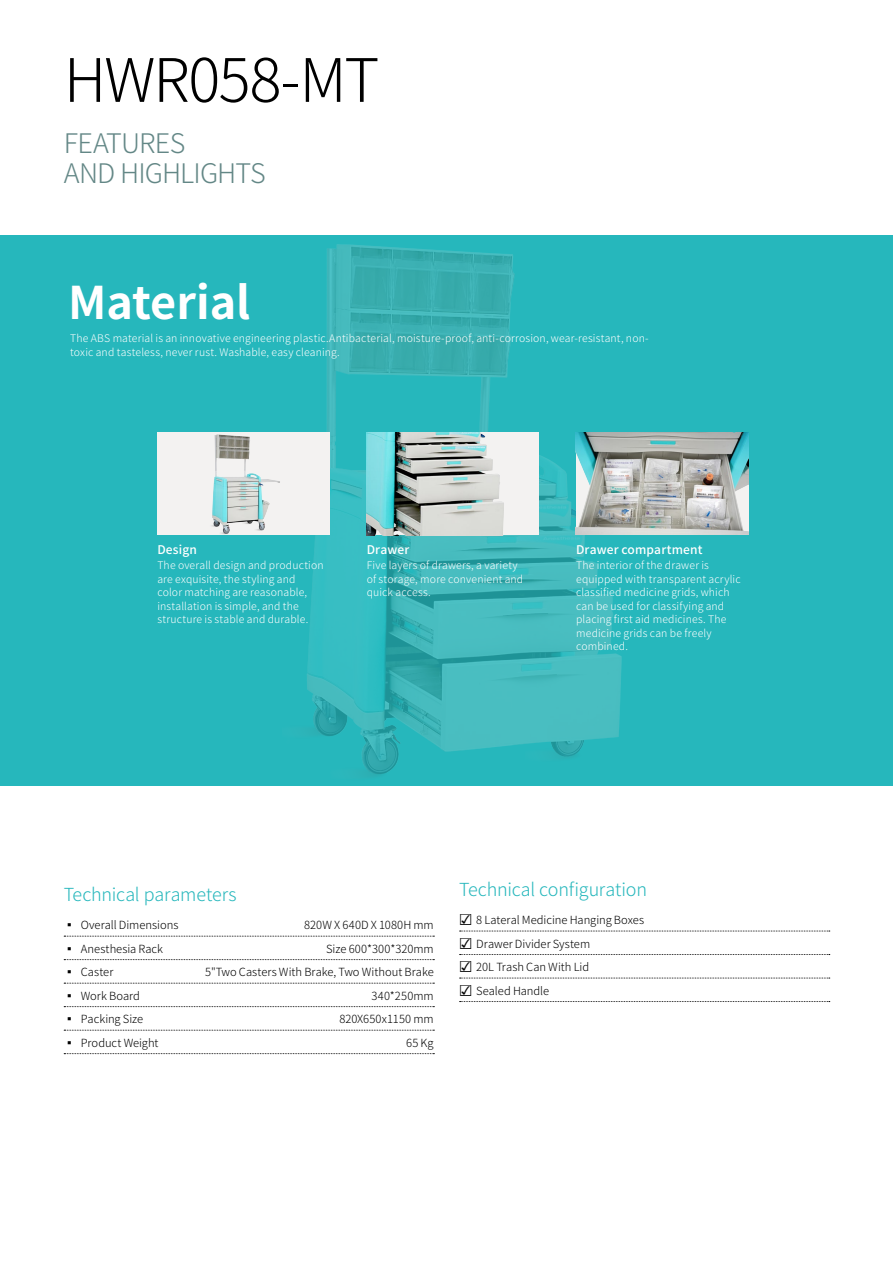
<style>
.page{position:relative;width:893px;height:1263px;background:#fff}
.page>*{position:absolute;margin:0;border:0;box-sizing:border-box;transform-origin:0 0}
.t1{font:300 60px "Noto Sans CJ Ksc";letter-spacing:-.035em;color:#000}
.t2{font:700 45px "Noto Sans CJ Ksc";color:#fff}
.t3{font:300 27px/30px "Noto Sans CJ Ksc";letter-spacing:-.035em;color:#638786}
.t4{font:300 18px "Noto Sans CJ Ksc";letter-spacing:-.01em;color:#26b7bc}
.t5{font:500 12px "Noto Sans CJ Ksc";letter-spacing:.01em;color:#fff}
.t6{font:300 11.25px "Noto Sans CJ Ksc";letter-spacing:.005em;color:#000}
.t7{font:300 10.5px/13.5px "Noto Sans CJ Ksc";letter-spacing:.015em;color:#fff}
.s1{font-family:"Arial Unicode MS";font-weight:400;font-size:18px}
</style>
<div class="page">
<div style="left:0;top:235px;width:893px;height:551px;background:#26b7bc"></div>
<img style="left:283px;top:244px;width:353px;height:531px">
<div style="left:367px;top:433px;width:172px;height:102px;background:#f3f2f1"></div>
<div style="left:157px;top:433px;width:173px;height:102px;background:#f3f2f1"></div>
<img style="left:211px;top:434px;width:69px;height:100px">
<img style="left:367px;top:433px;width:137px;height:102px">
<img style="left:576px;top:433px;width:172px;height:102px">
<svg style="left:64px;top:936px;width:370px;height:1px"></svg>
<svg style="left:64px;top:959px;width:370px;height:1px"></svg>
<svg style="left:64px;top:983px;width:370px;height:1px"></svg>
<svg style="left:64px;top:1006px;width:370px;height:1px"></svg>
<svg style="left:64px;top:1030px;width:370px;height:1px"></svg>
<svg style="left:64px;top:1053px;width:370px;height:1px"></svg>
<svg style="left:460px;top:931px;width:370px;height:1px"></svg>
<svg style="left:460px;top:954px;width:370px;height:1px"></svg>
<svg style="left:460px;top:978px;width:370px;height:1px"></svg>
<svg style="left:460px;top:1001px;width:370px;height:1px"></svg>
<h1 class="t1" style="left:64px;top:46px;width:317px">HWR058-MT</h1>
<h3 class="t3" style="left:64px;top:129px;width:204px">Features<br>and High lights</h3>
<h2 class="t2" style="left:68px;top:277px;width:184px">Material</h2>
<p class="t7" style="left:70px;top:332px;width:580px">The ABS material is an innovative engineering plastic.Antibacterial, moisture-proof, anti-corrosion, wear-resistant, non&shy;toxic and tasteless, never rust. Washable, easy cleaning.</p>
<p class="t5" style="left:157px;top:542px;width:41px">Design</p>
<p class="t7" style="left:157px;top:559px;width:168px">The overall design and production are exquisite, the styling and<br>color matching are reasonable, installation is simple, and the structure is stable and durable.</p>
<p class="t5" style="left:367px;top:542px;width:44px">Drawer</p>
<p class="t7" style="left:367px;top:559px;width:158px">Five layers of drawers, a variety of storage, more convenient and quick access.</p>
<p class="t5" style="left:576px;top:542px;width:128px">Drawer compartment</p>
<p class="t7" style="left:576px;top:559px;width:166px">The interior of the drawer is equipped with transparent acrylic classified medicine grids, which can be used for classifying and placing first aid medicines. The medicine grids can be freely combined.</p>
<h3 class="t4" style="left:64px;top:885px;width:174px">Technical parameters</h3>
<p class="t6" style="left:64px;top:919px;width:116px">▪ Overall Dimensions</p>
<p class="t6" style="left:304px;top:919px;width:131px">820W X 640D X 1080H mm</p>
<p class="t6" style="left:64px;top:942px;width:101px">▪ Anesthesia Rack</p>
<p class="t6" style="left:326px;top:942px;width:109px">Size 600*300*320mm</p>
<p class="t6" style="left:64px;top:966px;width:51px">▪ Caster</p>
<p class="t6" style="left:205px;top:966px;width:230px">5"Two Casters With Brake, Two Without Brake</p>
<p class="t6" style="left:64px;top:989px;width:78px">▪ Work Board</p>
<p class="t6" style="left:371px;top:989px;width:64px">340*250mm</p>
<p class="t6" style="left:64px;top:1013px;width:81px">▪ Packing Size</p>
<p class="t6" style="left:339px;top:1013px;width:96px">820X650x1150 mm</p>
<p class="t6" style="left:64px;top:1036px;width:96px">▪ Product Weight</p>
<p class="t6" style="left:406px;top:1036px;width:29px">65 Kg</p>
<h3 class="t4" style="left:459px;top:879px;width:189px">Technical configuration</h3>
<p class="t6" style="left:459px;top:914px;width:186px"><span class="s1">☑</span> 8 Lateral Medicine Hanging Boxes</p>
<p class="t6" style="left:459px;top:937px;width:132px"><span class="s1">☑</span> D rawer D ivider System</p>
<p class="t6" style="left:459px;top:961px;width:132px"><span class="s1">☑</span> 20L Trash Can With Lid</p>
<p class="t6" style="left:459px;top:984px;width:92px"><span class="s1">☑</span> Sealed Handle</p>
</div>
